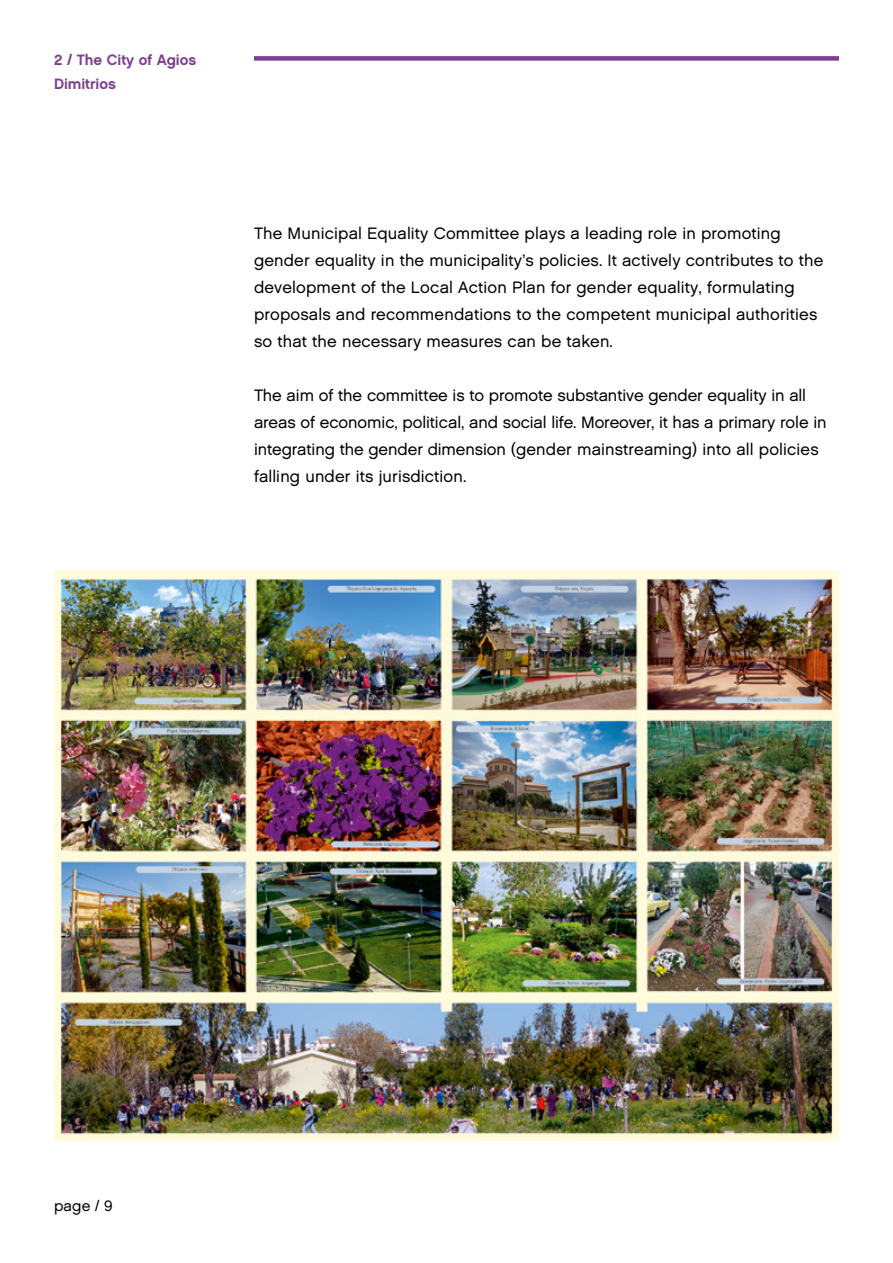
<style>
.page{position:relative;width:893px;height:1263px;background:#fff}
.page>*{position:absolute;margin:0;border:0;box-sizing:border-box;transform-origin:0 0}
.t1{font:16.5px/27px "Chalet London Nineteen Sixty";letter-spacing:.01em;color:#000}
.t2{font:15px/24px "Chalet New York Nineteen Sixty";color:#7f3f90}
.t3{font:15px "Chalet London Nineteen Sixty";color:#000}
</style>
<div class="page">
<div style="left:254px;top:56px;width:585px;height:5px;background:#7f3f90"></div>
<img style="left:54px;top:571px;width:785px;height:569px">
<p class="t2" style="left:54px;top:48px;width:144px">2 / The City of Agios<br>Dimitrios</p>
<p class="t1" style="left:254px;top:219px;width:571px">The Municipal Equality Committee plays a leading role in promoting gender equality in the municipality’s policies. It actively contributes to the development of the Local Action Plan for gender equality, formulating proposals and recommendations to the competent municipal authorities so that the necessary measures can be taken.</p>
<p class="t1" style="left:254px;top:381px;width:574px">The aim of the committee is to promote substantive gender equality in all areas of economic, political, and social life. Moreover, it has a primary role in integrating the gender dimension (gender mainstreaming) into all policies falling under its jurisdiction.</p>
<p class="t3" style="left:54px;top:1196px;width:60px">page / 9</p>
</div>
